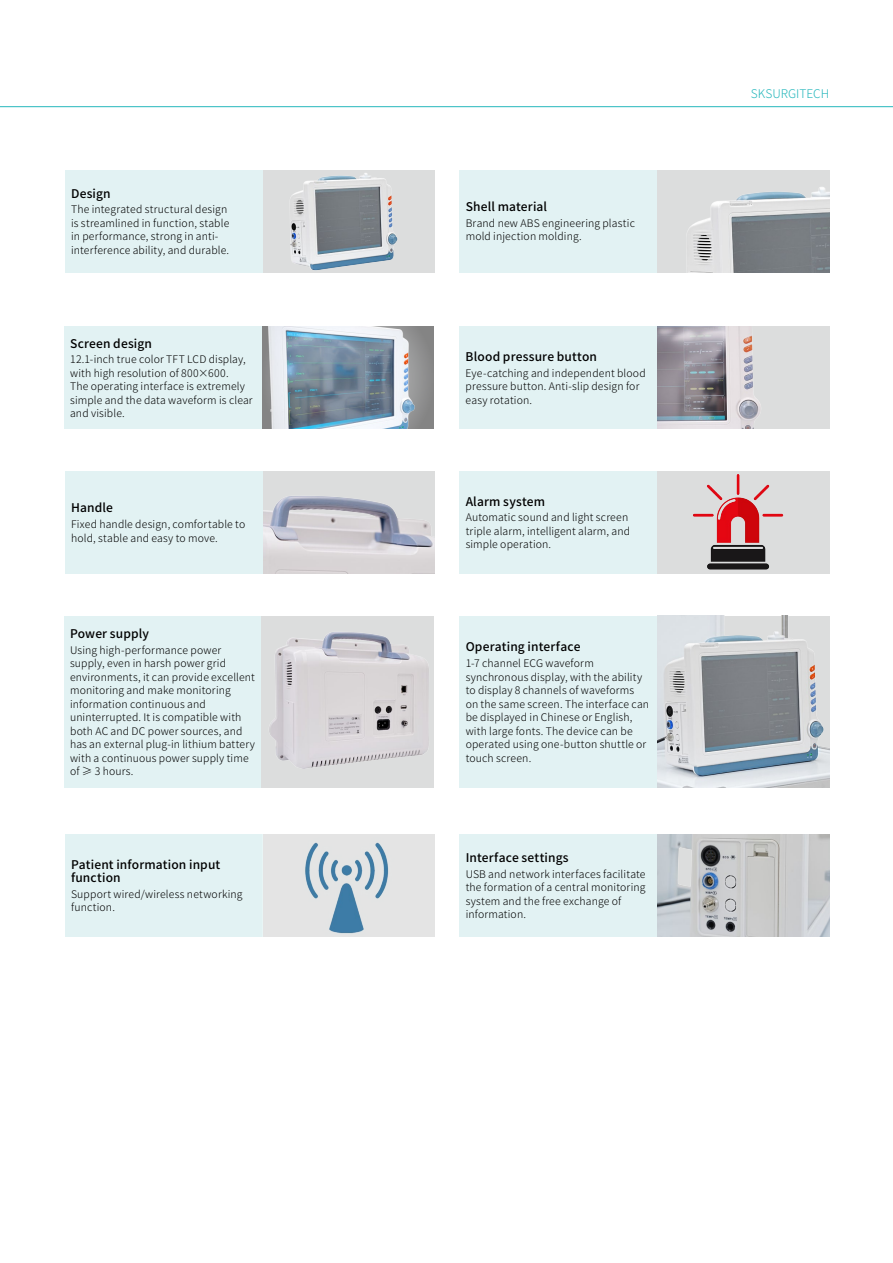
<style>
.page{position:relative;width:893px;height:1263px;background:#fff}
.page>*{position:absolute;margin:0;border:0;box-sizing:border-box;transform-origin:0 0}
.t1{font:500 12px/13.5px "Noto Sans CJ Ksc";letter-spacing:.01em;color:#000}
.t2{font:300 12px "Noto Sans CJ Ksc";color:#26b7bc}
.t3{font:300 10.5px/13.5px "Noto Sans CJ Ksc";letter-spacing:.015em;color:#000}
</style>
<div class="page">
<hr style="left:0;top:106px;width:893px;height:1px;background:#26b7bc">
<div style="left:65px;top:834px;width:197px;height:102px;background:#e2f2f3"></div>
<img style="left:657px;top:834px;width:172px;height:102px">
<div style="left:459px;top:834px;width:198px;height:102px;background:#e2f2f3"></div>
<img style="left:262px;top:834px;width:172px;height:102px">
<div style="left:262px;top:327px;width:172px;height:102px;background:linear-gradient(to bottom,#898989,#898989)"></div>
<div style="left:64px;top:327px;width:197px;height:102px;background:#e2f2f3"></div>
<div style="left:64px;top:616px;width:197px;height:171px;background:#e2f2f3"></div>
<div style="left:262px;top:471px;width:173px;height:102px;background:#dcdddd"></div>
<img style="left:262px;top:486px;width:173px;height:87px">
<div style="left:65px;top:471px;width:197px;height:102px;background:#e2f2f3"></div>
<div style="left:657px;top:471px;width:172px;height:102px;background:#dcdddd"></div>
<img style="left:693px;top:475px;width:91px;height:95px">
<div style="left:459px;top:471px;width:198px;height:102px;background:#e2f2f3"></div>
<img style="left:268px;top:327px;width:149px;height:102px">
<img style="left:657px;top:616px;width:172px;height:171px">
<div style="left:459px;top:616px;width:198px;height:171px;background:#e2f2f3"></div>
<div style="left:657px;top:327px;width:172px;height:102px;background:#dcdddd"></div>
<div style="left:459px;top:327px;width:198px;height:102px;background:#e2f2f3"></div>
<img style="left:657px;top:327px;width:104px;height:102px">
<div style="left:262px;top:616px;width:172px;height:171px;background:#dcdddd"></div>
<img style="left:269px;top:632px;width:160px;height:137px">
<div style="left:262px;top:170px;width:173px;height:102px;background:#dcdddd"></div>
<div style="left:65px;top:170px;width:197px;height:102px;background:#e2f2f3"></div>
<div style="left:657px;top:170px;width:172px;height:102px;background:#dcdddd"></div>
<div style="left:459px;top:170px;width:198px;height:102px;background:#e2f2f3"></div>
<img style="left:290px;top:173px;width:108px;height:98px">
<img style="left:688px;top:187px;width:141px;height:85px">
<p class="t1" style="left:71px;top:187px;width:41px">Design</p>
<p class="t3" style="left:71px;top:203px;width:160px">The integrated structural design is streamlined in function, stable in performance, strong in anti&shy;interference ability, and durable.</p>
<p class="t1" style="left:466px;top:200px;width:83px">Shell material</p>
<p class="t3" style="left:466px;top:217px;width:171px">Brand new ABS engineering plastic mold injection molding.</p>
<p class="t1" style="left:70px;top:337px;width:83px">Screen design</p>
<p class="t3" style="left:70px;top:353px;width:184px">12.1-inch true color TFT LCD display, with high resolution of 800×600.<br>The operating interface is extremely simple and the data waveform is clear and visible.</p>
<p class="t1" style="left:71px;top:501px;width:43px">Handle</p>
<p class="t3" style="left:71px;top:518px;width:176px">Fixed handle design, comfortable to hold, stable and easy to move.</p>
<p class="t1" style="left:70px;top:627px;width:81px">Power supply</p>
<p class="t3" style="left:70px;top:643px;width:186px">Using high-performance power supply, even in harsh power grid environments, it can provide excellent monitoring and make monitoring information continuous and uninterrupted. It is compatible with both AC and DC power sources, and has an external plug-in lithium battery with a continuous power supply time of ≥ 3 hours.</p>
<p class="t1" style="left:71px;top:858px;width:151px">Patient information input function</p>
<p class="t3" style="left:71px;top:887px;width:173px">Support wired/wireless networking function.</p>
<p class="t1" style="left:466px;top:350px;width:133px">Blood pressure button</p>
<p class="t3" style="left:466px;top:366px;width:182px">Eye-catching and independent blood pressure button. Anti-slip design for easy rotation.</p>
<p class="t1" style="left:466px;top:495px;width:81px">Alarm system</p>
<p class="t3" style="left:466px;top:511px;width:166px">Automatic sound and light screen triple alarm, intelligent alarm, and simple operation.</p>
<p class="t1" style="left:466px;top:640px;width:116px">Operating interface</p>
<p class="t3" style="left:466px;top:657px;width:185px">1-7 channel ECG waveform synchronous display, with the ability to display 8 channels of waveforms on the same screen. The interface can be displayed in Chinese or English, with large fonts. The device can be operated using one-button shuttle or touch screen.</p>
<p class="t1" style="left:466px;top:851px;width:105px">Interface settings</p>
<p class="t3" style="left:466px;top:867px;width:181px">USB and network interfaces facilitate the formation of a central monitoring system and the free exchange of information.</p>
<p class="t2" style="left:751px;top:87px;width:64px">SKSurgitech</p>
</div>
